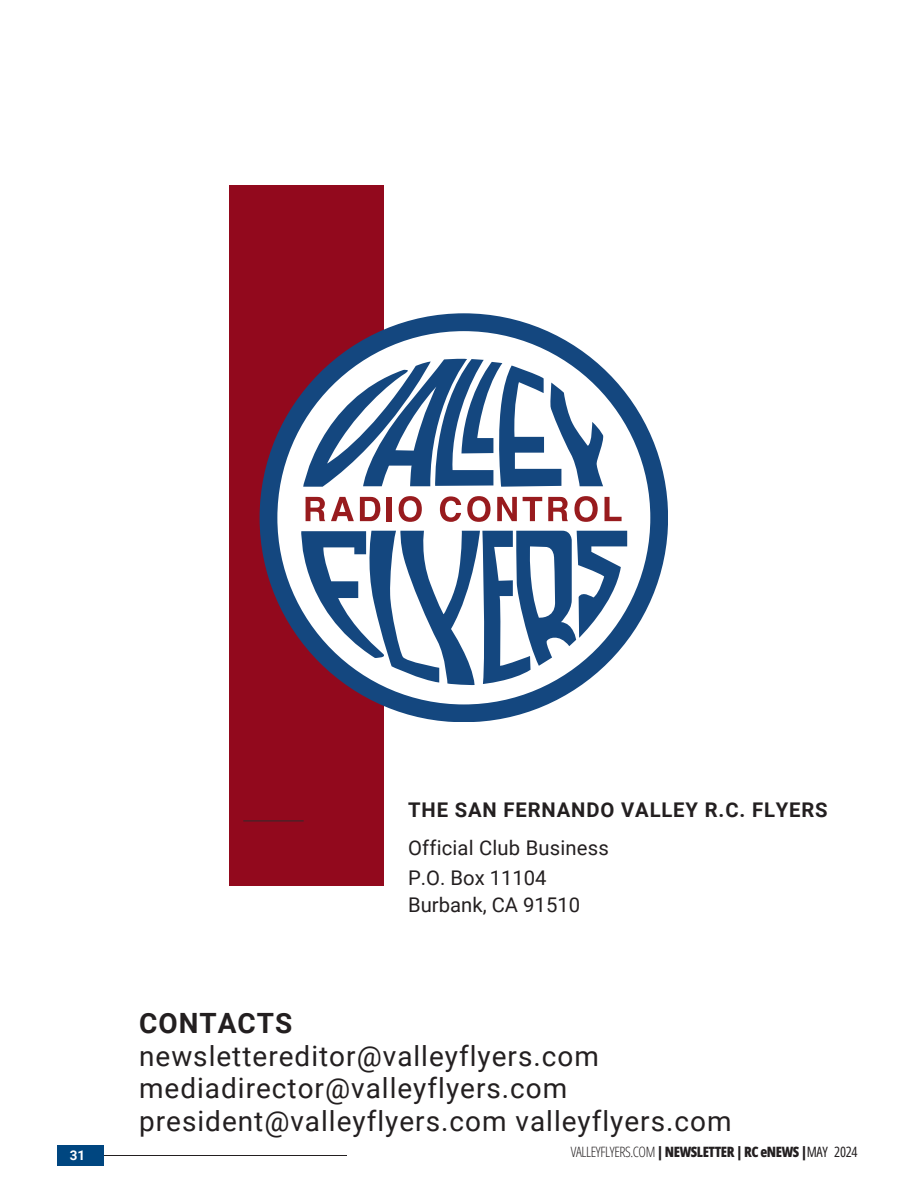
<style>
.page{position:relative;width:918px;height:1188px;background:#fff}
.page>*{position:absolute;margin:0;border:0;box-sizing:border-box;transform-origin:0 0}
.t1{font:27.9px/32.7px "Roboto";letter-spacing:.035em;color:#231f20}
.t2{font:700 20.25px/37.2px "Roboto";letter-spacing:.04em;color:#231f20}
.t3{font:20.25px/27px "Roboto";color:#231f20}
.t4{font:800 14.25px "Open Sans Condensed";letter-spacing:-.025em;color:#231f20}
.t5{font:700 13.35px "Roboto";color:#fff}
.s1{font-weight:400}
.s2{font-weight:700}
.s3{font-weight:300}
</style>
<div class="page">
<div style="left:230px;top:186px;width:154px;height:700px;background:#92091d"></div>
<hr style="left:243px;top:820px;width:61px;height:1px;background:#2e2b2c">
<div style="left:260px;top:313px;width:408px;height:409px;background:#14477f;border-radius:50%"></div>
<div style="left:277px;top:331px;width:373px;height:373px;background:#fff;border-radius:50%"></div>
<svg style="left:303px;top:358px;width:301px;height:129px"></svg>
<svg style="left:298px;top:531px;width:329px;height:154px"></svg>
<svg style="left:306px;top:497px;width:19px;height:24px"></svg>
<svg style="left:331px;top:497px;width:23px;height:24px"></svg>
<svg style="left:360px;top:497px;width:20px;height:24px"></svg>
<div style="left:387px;top:497px;width:5px;height:24px;background:#981b1e"></div>
<svg style="left:399px;top:496px;width:23px;height:26px"></svg>
<svg style="left:440px;top:496px;width:21px;height:26px"></svg>
<svg style="left:467px;top:496px;width:24px;height:26px"></svg>
<svg style="left:497px;top:497px;width:20px;height:24px"></svg>
<svg style="left:523px;top:497px;width:19px;height:24px"></svg>
<svg style="left:548px;top:497px;width:20px;height:24px"></svg>
<svg style="left:574px;top:496px;width:24px;height:26px"></svg>
<svg style="left:605px;top:497px;width:17px;height:24px"></svg>
<hr style="left:57px;top:1155px;width:290px;height:1px;background:#231f20">
<div style="left:57px;top:1145px;width:46px;height:21px;background:#004680"></div>
<p class="t2" style="left:408px;top:792px;width:421px">THE SAN FERNANDO VALLEY R.C. FLYERS<br><span class="s1">Official Club Business</span></p>
<p class="t3" style="left:408px;top:864px;width:174px">P.O. Box 11104<br>Burbank, CA 91510</p>
<h2 class="t1" style="left:139px;top:1007px;width:594px"><span class="s2">CONTACTS </span>newslettereditor@valleyflyers.com mediadirector@valleyflyers.com president@valleyflyers.com valleyflyers.com</h2>
<p class="t5" style="left:70px;top:1148px;width:17px">31</p>
<h1 class="t4" style="left:571px;top:1142px;width:288px"><span class="s3">VALLEYFLYERS.COM</span>|NEWSLETTER|RCeNEWS |<span class="s1">MAY 2024</span></h1>
</div>
